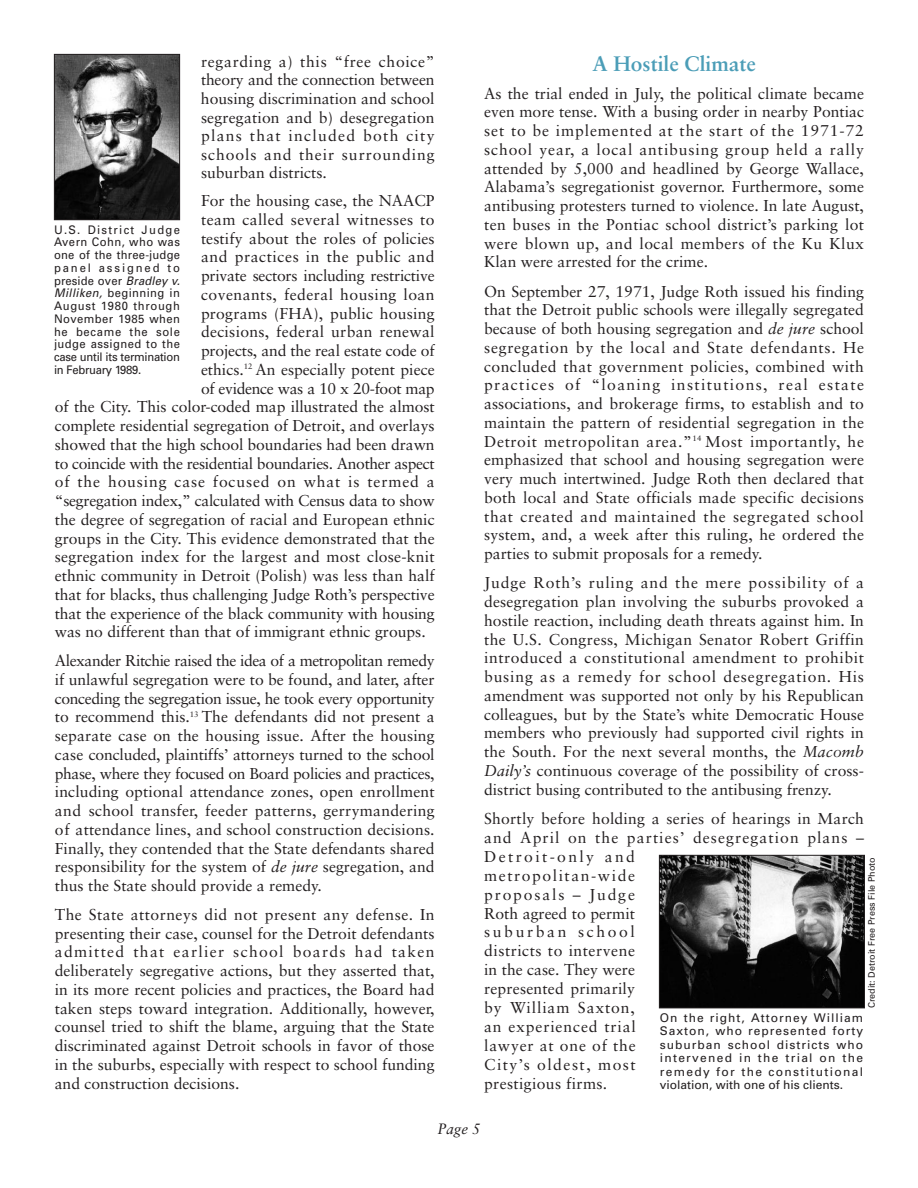
<style>
.page{position:relative;width:918px;height:1188px;background:#fff}
.page>*{position:absolute;margin:0;border:0;box-sizing:border-box;transform-origin:0 0}
.t1{font:700 21px "Sabon";color:#4b9db7}
.t2{font:15.75px/18.8px "Sabon";color:#231f20;text-align:justify}
.t3{font:15.75px/18.9px "Sabon";letter-spacing:.05em;color:#231f20}
.t4{font:15.75px "Sabon";letter-spacing:-.02em;color:#231f20}
.t5{font:15.75px "Sabon";letter-spacing:.055em;color:#231f20}
.t6{font:15.75px "Sabon";letter-spacing:.02em;color:#231f20}
.t7{font:15.75px "Sabon";letter-spacing:.025em;color:#231f20}
.t8{font:15.75px "Sabon";letter-spacing:.03em;color:#231f20}
.t9{font:15.75px "Sabon";letter-spacing:.035em;color:#231f20}
.t10{font:italic 15px "Sabon";color:#231f20}
.t11{font:12px/13.5px "Univers";color:#231f20;text-align:justify}
.t12{font:11.85px/12.8px "Univers";letter-spacing:-.02em;color:#231f20;text-align:justify;scale:.95 1}
.t13{font:9px "Univers";color:#231f20}
.s1{font-style:italic}
</style>
<div class="page">
<img style="left:56px;top:56px;width:122px;height:162px">
<div style="left:54px;top:54px;width:126px;height:166px;border:1px solid #231f20"></div>
<img style="left:661px;top:857px;width:202px;height:149px">
<div style="left:659px;top:855px;width:206px;height:153px;border:1px solid #231f20"></div>
<p class="t2" style="left:201px;top:53px;width:235px">regarding a) this “free choice” theory and the connection between housing discrimination and school segregation and b) desegregation plans that included both city schools and their surrounding suburban districts.</p>
<p class="t2" style="left:201px;top:193px;width:235px">For the housing case, the NAACP</p>
<p class="t7" style="left:201px;top:213px;width:235px">team called several witnesses to</p>
<p class="t2" style="left:201px;top:230px;width:235px">testify about the roles of policies</p>
<p class="t9" style="left:201px;top:250px;width:235px">and practices in the public and</p>
<p class="t2" style="left:201px;top:268px;width:235px">private sectors including restrictive</p>
<p class="t8" style="left:201px;top:288px;width:235px">covenants, federal housing loan</p>
<p class="t2" style="left:201px;top:305px;width:235px">programs (FHA), public housing</p>
<p class="t6" style="left:201px;top:325px;width:235px">decisions, federal urban renewal</p>
<p class="t2" style="left:201px;top:343px;width:235px">projects, and the real estate code of</p>
<p class="t2" style="left:201px;top:361px;width:235px">ethics.<sup>12</sup> An especially potent piece</p>
<p class="t4" style="left:201px;top:382px;width:235px">of evidence was a 10 x 20-foot map</p>
<p class="t2" style="left:55px;top:399px;width:381px">of the City. This color-coded map illustrated the almost</p>
<p class="t2" style="left:55px;top:418px;width:381px">complete residential segregation of Detroit, and overlays</p>
<p class="t2" style="left:55px;top:436px;width:381px">showed that the high school boundaries had been drawn</p>
<p class="t4" style="left:55px;top:457px;width:381px">to coincide with the residential boundaries. Another aspect</p>
<p class="t5" style="left:55px;top:475px;width:381px">of the housing case focused on what is termed a</p>
<p class="t2" style="left:55px;top:493px;width:381px">“segregation index,” calculated with Census data to show</p>
<p class="t2" style="left:55px;top:511px;width:381px">the degree of segregation of racial and European ethnic</p>
<p class="t2" style="left:55px;top:530px;width:381px">groups in the City. This evidence demonstrated that the</p>
<p class="t2" style="left:55px;top:549px;width:381px">segregation index for the largest and most close-knit</p>
<p class="t2" style="left:55px;top:568px;width:381px">ethnic community in Detroit (Polish) was less than half</p>
<p class="t2" style="left:55px;top:586px;width:381px">that for blacks, thus challenging Judge Roth’s perspective</p>
<p class="t2" style="left:55px;top:605px;width:381px">that the experience of the black community with housing</p>
<p class="t2" style="left:55px;top:624px;width:372px">was no different than that of immigrant ethnic groups.</p>
<p class="t2" style="left:55px;top:653px;width:381px">Alexander Ritchie raised the idea of a metropolitan remedy if unlawful segregation were to be found, and later, after conceding the segregation issue, he took every opportunity to recommend this.<sup>13</sup> The defendants did not present a separate case on the housing issue. After the housing case concluded, plaintiffs’ attorneys turned to the school phase, where they focused on Board policies and practices, including optional attendance zones, open enrollment and school transfer, feeder patterns, gerrymandering of attendance lines, and school construction decisions.<br>Finally, they contended that the State defendants shared responsibility for the system of <span class="s1">de jure</span> segregation, and thus the State should provide a remedy.</p>
<p class="t2" style="left:55px;top:906px;width:381px">The State attorneys did not present any defense. In presenting their case, counsel for the Detroit defendants admitted that earlier school boards had taken deliberately segregative actions, but they asserted that, in its more recent policies and practices, the Board had taken steps toward integration. Additionally, however, counsel tried to shift the blame, arguing that the State discriminated against Detroit schools in favor of those in the suburbs, especially with respect to school funding and construction decisions.</p>
<p class="t12" style="left:54px;top:224px;width:134px">U.S. District Judge Avern Cohn, who was one of the three-judge panel assigned to preside over <span class="s1">Bradley v.<br>Milliken,</span> beginning in August 1980 through November 1985 when he became the sole judge assigned to the case until its termination in February 1989.</p>
<h1 class="t1" style="left:592px;top:55px;width:165px">A Hostile Climate</h1>
<p class="t2" style="left:484px;top:85px;width:381px">As the trial ended in July, the political climate became even more tense. With a busing order in nearby Pontiac set to be implemented at the start of the 1971-72 school year, a local antibusing group held a rally attended by 5,000 and headlined by George Wallace, Alabama’s segregationist governor. Furthermore, some antibusing protesters turned to violence. In late August, ten buses in the Pontiac school district’s parking lot were blown up, and local members of the Ku Klux Klan were arrested for the crime.</p>
<p class="t2" style="left:484px;top:283px;width:381px">On September 27, 1971, Judge Roth issued his finding that the Detroit public schools were illegally segregated because of both housing segregation and <span class="s1">de jure</span> school segregation by the local and State defendants. He concluded that government policies, combined with practices of “loaning institutions, real estate associations, and brokerage firms, to establish and to maintain the pattern of residential segregation in the Detroit metropolitan area.”<sup>14</sup> Most importantly, he emphasized that school and housing segregation were very much intertwined. Judge Roth then declared that both local and State officials made specific decisions that created and maintained the segregated school system, and, a week after this ruling, he ordered the parties to submit proposals for a remedy.</p>
<p class="t2" style="left:484px;top:575px;width:381px">Judge Roth’s ruling and the mere possibility of a desegregation plan involving the suburbs provoked a hostile reaction, including death threats against him. In the U.S. Congress, Michigan Senator Robert Griffin introduced a constitutional amendment to prohibit busing as a remedy for school desegregation. His amendment was supported not only by his Republican colleagues, but by the State’s white Democratic House members who previously had supported civil rights in the South. For the next several months, the <span class="s1">Macomb Daily’s</span> continuous coverage of the possibility of cross&shy;district busing contributed to the antibusing frenzy.</p>
<p class="t3" style="left:484px;top:810px;width:381px">Shortly before holding a series of hearings in March and April on the parties’ desegregation plans –<br>Detroit-only and<br>metropolitan-wide<br>proposals – Judge<br>Roth agreed to permit<br>suburban school<br>districts to intervene<br>in the case. They were<br>represented primarily<br>by William Saxton,<br>an experienced trial<br>lawyer at one of the<br>City’s oldest, most<br>prestigious firms.</p>
<p class="t13" style="left:868px;top:1008px;width:152px;rotate:-90deg">Credit: Detroit Free Press File Photo</p>
<p class="t11" style="left:660px;top:1012px;width:205px">On the right, Attorney William Saxton, who represented forty suburban school districts who intervened in the trial on the remedy for the constitutional violation, with one of his clients.</p>
<p class="t10" style="left:437px;top:1122px;width:45px">Page 5</p>
</div>
